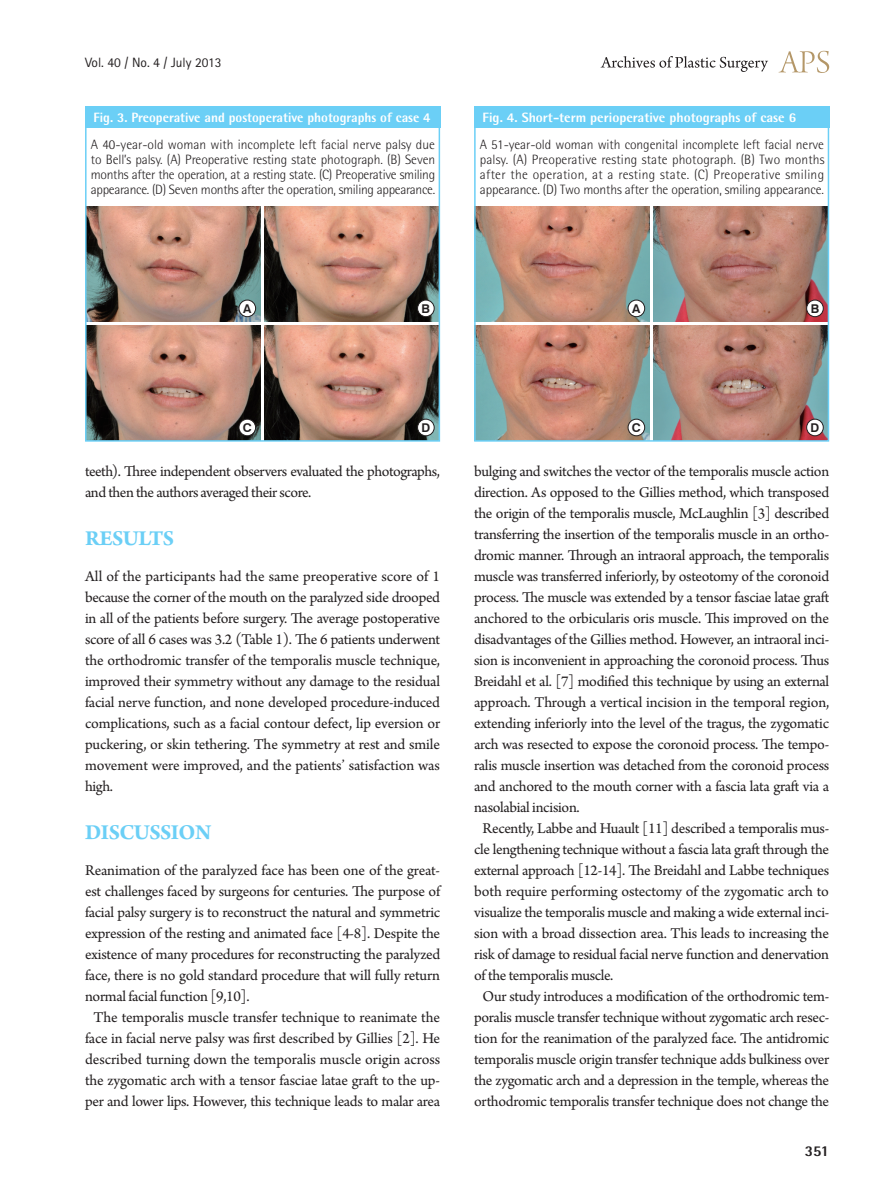
<style>
.page{position:relative;width:893px;height:1191px;background:#fff}
.page>*{position:absolute;margin:0;border:0;box-sizing:border-box;transform-origin:0 0}
.대제목{font:700 22.5px "Arno Pro";letter-spacing:-.02em;color:#6bcff6}
.본문_성형{font:15.75px/21px "Arno Pro";letter-spacing:-.02em;color:#231f20;text-align:justify}
.t1{font:800 15px "Rotis Semi Sans Std";color:#231f20}
.그림__표-설명{font:300 13.5px/15px "Rotis Semi Sans Std";letter-spacing:-.02em;color:#231f20;text-align:justify}
.표_그림_제목_볼드{font:800 13.5px "Rotis Semi Sans Std";color:#fff}
.t2{font:13.5px "Rotis Sans Serif Std";color:#231f20}
.t3{font:700 12.15px "Swiss 721 BT";color:#231f20}
</style>
<div class="page">
<svg style="left:779px;top:51px;width:50px;height:22px"></svg>
<svg style="left:601px;top:56px;width:167px;height:16px"></svg>
<div style="left:85px;top:106px;width:355px;height:22px;background:#6bcff6"></div>
<div style="left:474px;top:106px;width:355px;height:22px;background:#6bcff6"></div>
<img style="left:88px;top:206px;width:172px;height:115px">
<img style="left:88px;top:325px;width:172px;height:113px">
<img style="left:264px;top:206px;width:173px;height:115px">
<img style="left:264px;top:325px;width:173px;height:113px">
<div style="left:239px;top:300px;width:17px;height:17px;background:#fff;border-radius:50%"></div>
<div style="left:239px;top:300px;width:17px;height:17px;border:1px solid #231f20;border-radius:50%"></div>
<div style="left:239px;top:419px;width:17px;height:17px;background:#fff;border-radius:50%"></div>
<div style="left:239px;top:419px;width:17px;height:17px;border:1px solid #231f20;border-radius:50%"></div>
<div style="left:418px;top:300px;width:16px;height:17px;background:#fff;border-radius:50%"></div>
<div style="left:417px;top:300px;width:17px;height:17px;border:1px solid #231f20;border-radius:50%"></div>
<div style="left:418px;top:419px;width:16px;height:17px;background:#fff;border-radius:50%"></div>
<div style="left:417px;top:419px;width:17px;height:17px;border:1px solid #231f20;border-radius:50%"></div>
<img style="left:477px;top:206px;width:172px;height:115px">
<img style="left:477px;top:325px;width:172px;height:113px">
<img style="left:653px;top:206px;width:173px;height:115px">
<img style="left:653px;top:325px;width:173px;height:113px">
<div style="left:628px;top:300px;width:17px;height:17px;background:#fff;border-radius:50%"></div>
<div style="left:628px;top:300px;width:17px;height:17px;border:1px solid #231f20;border-radius:50%"></div>
<div style="left:628px;top:419px;width:17px;height:17px;background:#fff;border-radius:50%"></div>
<div style="left:628px;top:419px;width:17px;height:17px;border:1px solid #231f20;border-radius:50%"></div>
<div style="left:807px;top:300px;width:16px;height:17px;background:#fff;border-radius:50%"></div>
<div style="left:806px;top:300px;width:17px;height:17px;border:1px solid #231f20;border-radius:50%"></div>
<div style="left:807px;top:419px;width:16px;height:17px;background:#fff;border-radius:50%"></div>
<div style="left:806px;top:419px;width:17px;height:17px;border:1px solid #231f20;border-radius:50%"></div>
<div style="left:85px;top:106px;width:355px;height:335px;border:2px solid #6bcff6"></div>
<div style="left:474px;top:106px;width:355px;height:335px;border:2px solid #6bcff6"></div>
<p class="t2" style="left:85px;top:54px;width:138px">Vol. 40 / No. 4 / July 2013</p>
<p class="표_그림_제목_볼드" style="left:94px;top:108px;width:338px">Fig. 3. Preoperative and postoperative photographs of case 4</p>
<p class="표_그림_제목_볼드" style="left:483px;top:108px;width:315px">Fig. 4. Short-term perioperative photographs of case 6</p>
<p class="그림__표-설명" style="left:91px;top:137px;width:346px">A 40-year-old woman with incomplete left facial nerve palsy due to Bell’s palsy. (A) Preoperative resting state photograph. (B) Seven months after the operation, at a resting state. (C) Preoperative smiling appearance. (D) Seven months after the operation, smiling appearance.</p>
<p class="그림__표-설명" style="left:480px;top:137px;width:346px">A 51-year-old woman with congenital incomplete left facial nerve palsy. (A) Preoperative resting state photograph. (B) Two months after the operation, at a resting state. (C) Preoperative smiling appearance. (D) Two months after the operation, smiling appearance.</p>
<p class="t3" style="left:243px;top:301px;width:10px">A</p>
<p class="t3" style="left:422px;top:301px;width:10px">B</p>
<p class="t3" style="left:632px;top:301px;width:10px">A</p>
<p class="t3" style="left:811px;top:301px;width:10px">B</p>
<p class="t3" style="left:243px;top:420px;width:10px">C</p>
<p class="t3" style="left:421px;top:420px;width:10px">D</p>
<p class="t3" style="left:632px;top:420px;width:10px">C</p>
<p class="t3" style="left:811px;top:420px;width:10px">D</p>
<p class="본문_성형" style="left:85px;top:462px;width:357px">teeth). Three independent observers evaluated the photographs, and then the authors averaged their score.</p>
<p class="대제목" style="left:85px;top:525px;width:91px">RESULTS</p>
<p class="본문_성형" style="left:85px;top:567px;width:357px">All of the participants had the same preoperative score of 1 because the corner of the mouth on the paralyzed side drooped in all of the patients before surgery. The average postoperative score of all 6 cases was 3.2 (Table 1). The 6 patients underwent the orthodromic transfer of the temporalis muscle technique, improved their symmetry without any damage to the residual facial nerve function, and none developed procedure-induced complications, such as a facial contour defect, lip eversion or puckering, or skin tethering. The symmetry at rest and smile movement were improved, and the patients’ satisfaction was high.</p>
<p class="대제목" style="left:85px;top:819px;width:128px">DISCUSSION</p>
<p class="본문_성형" style="left:85px;top:861px;width:357px">Reanimation of the paralyzed face has been one of the great&shy;est challenges faced by surgeons for centuries. The purpose of facial palsy surgery is to reconstruct the natural and symmetric expression of the resting and animated face [4-8]. Despite the existence of many procedures for reconstructing the paralyzed face, there is no gold standard procedure that will fully return normal facial function [9,10].</p>
<p class="본문_성형" style="left:85px;top:1008px;width:357px;text-align:center">The temporalis muscle transfer technique to reanimate the face in facial nerve palsy was first described by Gillies [2]. He described turning down the temporalis muscle origin across the zygomatic arch with a tensor fasciae latae graft to the up&shy;per and lower lips. However, this technique leads to malar area</p>
<p class="본문_성형" style="left:474px;top:462px;width:357px">bulging and switches the vector of the temporalis muscle action direction. As opposed to the Gillies method, which transposed the origin of the temporalis muscle, McLaughlin [3] described transferring the insertion of the temporalis muscle in an ortho&shy;dromic manner. Through an intraoral approach, the temporalis muscle was transferred inferiorly, by osteotomy of the coronoid process. The muscle was extended by a tensor fasciae latae graft anchored to the orbicularis oris muscle. This improved on the disadvantages of the Gillies method. However, an intraoral inci&shy;sion is inconvenient in approaching the coronoid process. Thus Breidahl et al. [7] modified this technique by using an external approach. Through a vertical incision in the temporal region, extending inferiorly into the level of the tragus, the zygomatic arch was resected to expose the coronoid process. The tempo&shy;ralis muscle insertion was detached from the coronoid process and anchored to the mouth corner with a fascia lata graft via a nasolabial incision.</p>
<p class="본문_성형" style="left:474px;top:819px;width:357px;text-indent:9px">Recently, Labbe and Huault [11] described a temporalis mus&shy;cle lengthening technique without a fascia lata graft through the external approach [12-14]. The Breidahl and Labbe techniques both require performing ostectomy of the zygomatic arch to visualize the temporalis muscle and making a wide external inci&shy;sion with a broad dissection area. This leads to increasing the risk of damage to residual facial nerve function and denervation of the temporalis muscle.</p>
<p class="본문_성형" style="left:474px;top:987px;width:357px;text-align:center">Our study introduces a modification of the orthodromic tem&shy;poralis muscle transfer technique without zygomatic arch resec&shy;tion for the reanimation of the paralyzed face. The antidromic temporalis muscle origin transfer technique adds bulkiness over the zygomatic arch and a depression in the temple, whereas the orthodromic temporalis transfer technique does not change the</p>
<p class="t1" style="left:805px;top:1141px;width:26px">351</p>
</div>
